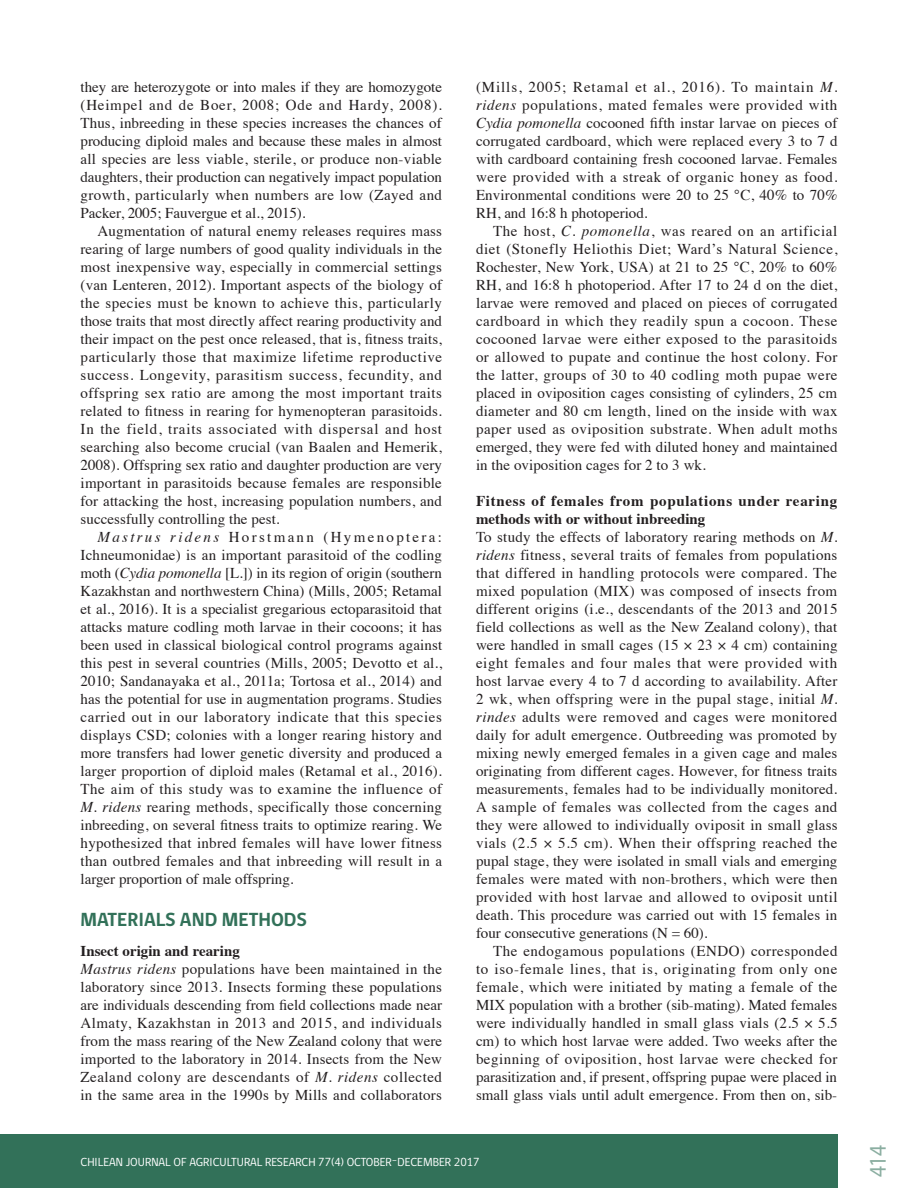
<style>
.page{position:relative;width:918px;height:1188px;background:#fff}
.page>*{position:absolute;margin:0;border:0;box-sizing:border-box;transform-origin:0 0}
.t1{font:24px "Myriad Pro";color:#8baea1;scale:.9 1}
.t2{font:700 19.5px "gob CL";color:#327159}
.t3{font:15px/18px "Times";letter-spacing:.01em;color:#231f20;text-align:justify}
.t4{font:12px "gob CL";color:#fff}
.s1{font-style:italic}
.s2{font-weight:700}
</style>
<div class="page">
<div style="left:0;top:1134px;width:837px;height:54px;background:#327159"></div>
<p class="t3" style="left:81px;top:77px;width:363px">they are heterozygote or into males if they are homozygote (Heimpel and de Boer, 2008; Ode and Hardy, 2008).<br>Thus, inbreeding in these species increases the chances of producing diploid males and because these males in almost all species are less viable, sterile, or produce non-viable daughters, their production can negatively impact population growth, particularly when numbers are low (Zayed and Packer, 2005; Fauvergue et al., 2015).</p>
<p class="t3" style="left:81px;top:221px;width:363px;text-indent:17px">Augmentation of natural enemy releases requires mass rearing of large numbers of good quality individuals in the most inexpensive way, especially in commercial settings (van Lenteren, 2012). Important aspects of the biology of the species must be known to achieve this, particularly those traits that most directly affect rearing productivity and their impact on the pest once released, that is, fitness traits, particularly those that maximize lifetime reproductive success. Longevity, parasitism success, fecundity, and offspring sex ratio are among the most important traits related to fitness in rearing for hymenopteran parasitoids.<br>In the field, traits associated with dispersal and host searching also become crucial (van Baalen and Hemerik, 2008). Offspring sex ratio and daughter production are very important in parasitoids because females are responsible for attacking the host, increasing population numbers, and successfully controlling the pest.</p>
<p class="t3" style="left:81px;top:527px;width:363px;text-indent:17px"><span class="s1">Mastrus ridens</span> Horstmann (Hymenoptera:<br>Ichneumonidae) is an important parasitoid of the codling moth (<span class="s1">Cydia pomonella</span> [L.]) in its region of origin (southern Kazakhstan and northwestern China) (Mills, 2005; Retamal et al., 2016). It is a specialist gregarious ectoparasitoid that attacks mature codling moth larvae in their cocoons; it has been used in classical biological control programs against this pest in several countries (Mills, 2005; Devotto et al., 2010; Sandanayaka et al., 2011a; Tortosa et al., 2014) and has the potential for use in augmentation programs. Studies carried out in our laboratory indicate that this species displays CSD; colonies with a longer rearing history and more transfers had lower genetic diversity and produced a larger proportion of diploid males (Retamal et al., 2016).<br>The aim of this study was to examine the influence of <span class="s1">M. ridens</span> rearing methods, specifically those concerning inbreeding, on several fitness traits to optimize rearing. We hypothesized that inbred females will have lower fitness than outbred females and that inbreeding will result in a larger proportion of male offspring.</p>
<h2 class="t2" style="left:81px;top:906px;width:228px">MATERIALS AND METHODS</h2>
<p class="t3" style="left:81px;top:941px;width:363px;text-align:left"><span class="s2">Insect origin and rearing<br></span><span class="s1">Mastrus ridens</span> populations have been maintained in the laboratory since 2013. Insects forming these populations are individuals descending from field collections made near Almaty, Kazakhstan in 2013 and 2015, and individuals from the mass rearing of the New Zealand colony that were imported to the laboratory in 2014. Insects from the New Zealand colony are descendants of <span class="s1">M. ridens</span> collected in the same area in the 1990s by Mills and collaborators</p>
<p class="t3" style="left:476px;top:77px;width:363px">(Mills, 2005; Retamal et al., 2016). To maintain <span class="s1">M. ridens</span> populations, mated females were provided with <span class="s1">Cydia pomonella</span> cocooned fifth instar larvae on pieces of corrugated cardboard, which were replaced every 3 to 7 d with cardboard containing fresh cocooned larvae. Females were provided with a streak of organic honey as food.<br>Environmental conditions were 20 to 25 °C, 40% to 70% RH, and 16:8 h photoperiod.</p>
<p class="t3" style="left:476px;top:221px;width:363px;text-indent:17px">The host, <span class="s1">C. pomonella</span>, was reared on an artificial diet (Stonefly Heliothis Diet; Ward’s Natural Science, Rochester, New York, USA) at 21 to 25 °C, 20% to 60% RH, and 16:8 h photoperiod. After 17 to 24 d on the diet, larvae were removed and placed on pieces of corrugated cardboard in which they readily spun a cocoon. These cocooned larvae were either exposed to the parasitoids or allowed to pupate and continue the host colony. For the latter, groups of 30 to 40 codling moth pupae were placed in oviposition cages consisting of cylinders, 25 cm diameter and 80 cm length, lined on the inside with wax paper used as oviposition substrate. When adult moths emerged, they were fed with diluted honey and maintained in the oviposition cages for 2 to 3 wk.</p>
<p class="t3" style="left:476px;top:491px;width:363px;text-align:left"><span class="s2">Fitness of females from populations under rearing methods with or without inbreeding<br></span>To study the effects of laboratory rearing methods on <span class="s1">M. ridens</span> fitness, several traits of females from populations that differed in handling protocols were compared. The mixed population (MIX) was composed of insects from different origins (i.e., descendants of the 2013 and 2015 field collections as well as the New Zealand colony), that were handled in small cages (15 × 23 × 4 cm) containing eight females and four males that were provided with host larvae every 4 to 7 d according to availability. After 2 wk, when offspring were in the pupal stage, initial <span class="s1">M. rindes</span> adults were removed and cages were monitored daily for adult emergence. Outbreeding was promoted by mixing newly emerged females in a given cage and males originating from different cages. However, for fitness traits measurements, females had to be individually monitored.<br>A sample of females was collected from the cages and they were allowed to individually oviposit in small glass vials (2.5 × 5.5 cm). When their offspring reached the pupal stage, they were isolated in small vials and emerging females were mated with non-brothers, which were then provided with host larvae and allowed to oviposit until death. This procedure was carried out with 15 females in four consecutive generations (N = 60).</p>
<p class="t3" style="left:476px;top:941px;width:363px;text-indent:17px">The endogamous populations (ENDO) corresponded to iso-female lines, that is, originating from only one female, which were initiated by mating a female of the MIX population with a brother (sib-mating). Mated females were individually handled in small glass vials (2.5 × 5.5 cm) to which host larvae were added. Two weeks after the beginning of oviposition, host larvae were checked for parasitization and, if present, offspring pupae were placed in small glass vials until adult emergence. From then on, sib-</p>
<p class="t4" style="left:81px;top:1153px;width:401px">CHILEAN JOURNAL OF AGRICULTURAL RESEARCH 77(4) OCTOBER-DECEMBER 2017</p>
<h1 class="t1" style="left:863px;top:1177px;width:38px;rotate:-90deg">414</h1>
</div>
